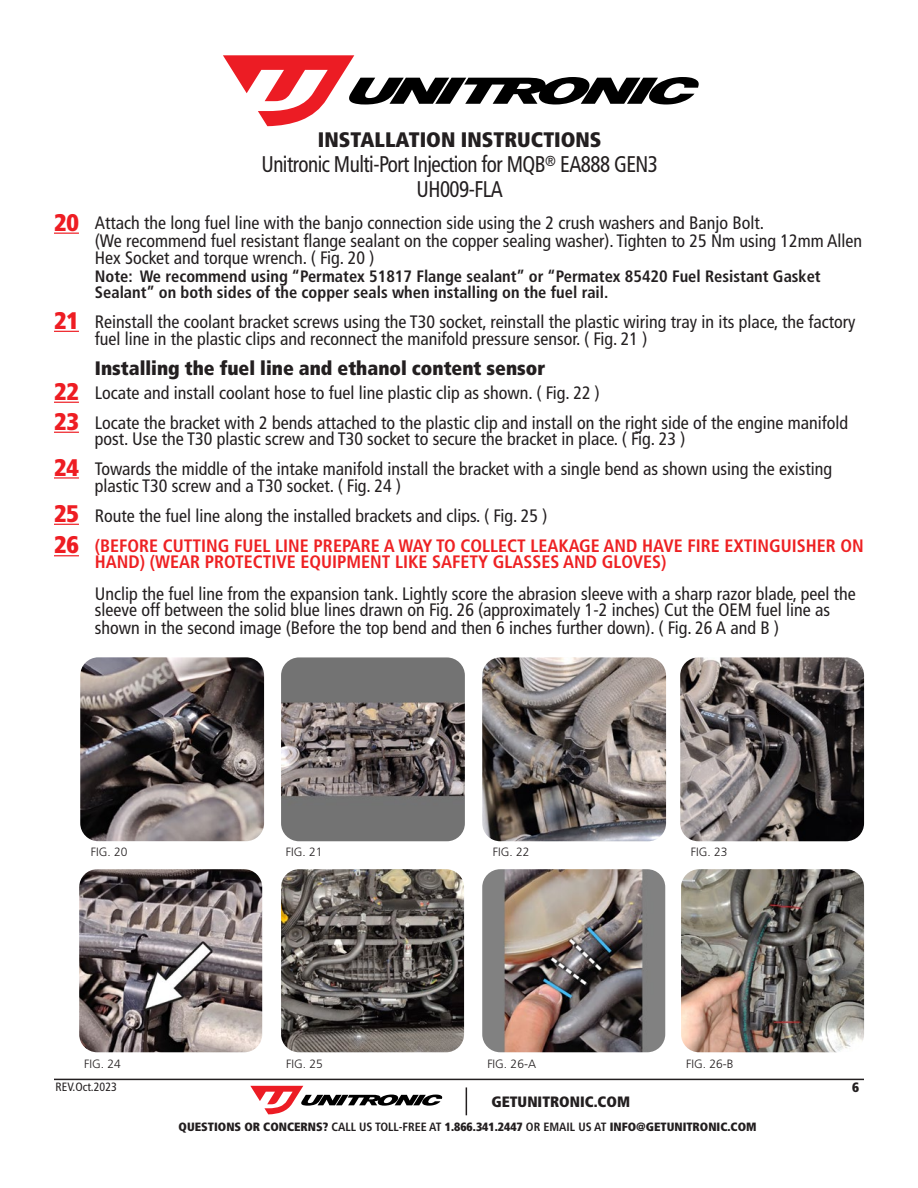
<style>
.page{position:relative;width:918px;height:1188px;background:#fff}
.page>*{position:absolute;margin:0;border:0;box-sizing:border-box;transform-origin:0 0}
.t1{font:900 condensed 24px "Frutiger LT Std";color:#ee1d23}
.t2{font:condensed 22.65px/25.2px "Frutiger LT Std";letter-spacing:-.025em;color:#231f20;text-align:center;scale:.93 1}
.t3{font:900 condensed 21px "Frutiger LT Std";color:#231f20}
.t4{font:900 condensed 19.5px "Frutiger LT Std";color:#231f20}
.t5{font:condensed 18px/16.5px "Frutiger LT Std";color:#231f20}
.t6{font:700 condensed 18px/16.5px "Frutiger LT Std";color:#ee2123}
.t7{font:700 condensed 16.5px "Frutiger LT Std";color:#231f20}
.t8{font:900 condensed 15px "Frutiger LT Std";color:#231f20}
.t9{font:900 condensed 13.5px "Frutiger LT Std";color:#231f20}
.t10{font:900 condensed 12px "Frutiger LT Std";color:#231f20}
.t11{font:300 12px "Frutiger LT Std";color:#231f20}
.t12{font:condensed 12px "Frutiger LT Std";color:#231f20}
.s1{font-weight:700}
</style>
<div class="page">
<hr style="left:54px;top:1079px;width:810px;height:1px;background:#231f20">
<svg style="left:466px;top:1087px;width:1px;height:28px"></svg>
<svg style="left:250px;top:1086px;width:192px;height:28px"></svg>
<svg style="left:223px;top:55px;width:476px;height:71px"></svg>
<svg style="left:54px;top:233px;width:25px;height:1px"></svg>
<svg style="left:54px;top:331px;width:25px;height:1px"></svg>
<svg style="left:54px;top:402px;width:25px;height:1px"></svg>
<svg style="left:54px;top:432px;width:25px;height:1px"></svg>
<hr style="left:54px;top:477px;width:25px;height:2px;background:#ee1d23">
<svg style="left:54px;top:524px;width:25px;height:1px"></svg>
<svg style="left:54px;top:555px;width:25px;height:1px"></svg>
<img style="left:79px;top:869px;width:183px;height:183px">
<img style="left:281px;top:869px;width:183px;height:183px">
<img style="left:482px;top:869px;width:183px;height:183px">
<img style="left:681px;top:869px;width:183px;height:183px">
<img style="left:281px;top:657px;width:184px;height:184px">
<img style="left:482px;top:657px;width:184px;height:184px">
<img style="left:80px;top:657px;width:184px;height:184px">
<img style="left:680px;top:657px;width:184px;height:184px">
<p class="t1" style="left:54px;top:208px;width:26px">20</p>
<p class="t1" style="left:54px;top:306px;width:26px">21</p>
<p class="t1" style="left:54px;top:377px;width:26px">22</p>
<p class="t1" style="left:54px;top:407px;width:26px">23</p>
<p class="t1" style="left:54px;top:453px;width:26px">24</p>
<p class="t1" style="left:54px;top:499px;width:26px">25</p>
<p class="t1" style="left:54px;top:530px;width:26px">26</p>
<p class="t3" style="left:318px;top:126px;width:285px">INSTALLATION INSTRUCTIONS</p>
<p class="t2" style="left:261px;top:151px;width:428px">Unitronic Multi-Port Injection for MQB<sup>®</sup> EA888 GEN3<br>UH009-FLA</p>
<p class="t5" style="left:95px;top:215px;width:671px">Attach the long fuel line with the banjo connection side using the 2 crush washers and Banjo Bolt.</p>
<p class="t5" style="left:95px;top:233px;width:769px">(We recommend fuel resistant flange sealant on the copper sealing washer). Tighten to 25 Nm using 12mm Allen<br>Hex Socket and torque wrench. ( Fig. 20 )</p>
<p class="t7" style="left:95px;top:266px;width:727px">Note: We recommend using “Permatex 51817 Flange sealant” or “Permatex 85420 Fuel Resistant Gasket</p>
<p class="t7" style="left:95px;top:283px;width:515px">Sealant” on both sides of the copper seals when installing on the fuel rail.</p>
<p class="t5" style="left:95px;top:314px;width:762px">Reinstall the coolant bracket screws using the T30 socket, reinstall the plastic wiring tray in its place, the factory fuel line in the plastic clips and reconnect the manifold pressure sensor. ( Fig. 21 )</p>
<p class="t4" style="left:95px;top:356px;width:452px">Installing the fuel line and ethanol content sensor</p>
<p class="t5" style="left:95px;top:384px;width:507px">Locate and install coolant hose to fuel line plastic clip as shown. ( Fig. 22 )</p>
<p class="t5" style="left:95px;top:414px;width:755px">Locate the bracket with 2 bends attached to the plastic clip and install on the right side of the engine manifold post. Use the T30 plastic screw and T30 socket to secure the bracket in place. ( Fig. 23 )</p>
<p class="t5" style="left:95px;top:461px;width:739px">Towards the middle of the intake manifold install the bracket with a single bend as shown using the existing plastic T30 screw and a T30 socket. ( Fig. 24 )</p>
<p class="t5" style="left:95px;top:507px;width:454px">Route the fuel line along the installed brackets and clips. ( Fig. 25 )</p>
<p class="t6" style="left:95px;top:537px;width:770px">(BEFORE CUTTING FUEL LINE PREPARE A WAY TO COLLECT LEAKAGE AND HAVE FIRE EXTINGUISHER ON<br>HAND) (WEAR PROTECTIVE EQUIPMENT LIKE SAFETY GLASSES AND GLOVES)</p>
<p class="t5" style="left:95px;top:585px;width:762px;line-height:17.2px">Unclip the fuel line from the expansion tank. Lightly score the abrasion sleeve with a sharp razor blade, peel the sleeve off between the solid blue lines drawn on Fig. 26 (approximately 1-2 inches) Cut the OEM fuel line as shown in the second image (Before the top bend and then 6 inches further down). ( Fig. 26 A and B )</p>
<p class="t11" style="left:91px;top:845px;width:38px">FIG. 20</p>
<p class="t11" style="left:286px;top:845px;width:38px">FIG. 21</p>
<p class="t11" style="left:493px;top:845px;width:38px">FIG. 22</p>
<p class="t11" style="left:691px;top:845px;width:38px">FIG. 23</p>
<p class="t11" style="left:84px;top:1057px;width:38px">FIG. 24</p>
<p class="t11" style="left:286px;top:1057px;width:38px">FIG. 25</p>
<p class="t11" style="left:487px;top:1057px;width:50px">FIG. 26-A</p>
<p class="t11" style="left:686px;top:1057px;width:49px">FIG. 26-B</p>
<p class="t12" style="left:56px;top:1080px;width:63px">REV.Oct.2023</p>
<p class="t8" style="left:492px;top:1092px;width:140px">GETUNITRONIC.COM</p>
<p class="t10" style="left:179px;top:1119px;width:580px">QUESTIONS OR CONCERNS? <span class="s1">CALL US TOLL-FREE AT</span> 1.866.341.2447 <span class="s1">OR EMAIL US AT</span> INFO@GETUNITRONIC.COM</p>
<p class="t9" style="left:852px;top:1079px;width:9px">6</p>
</div>
